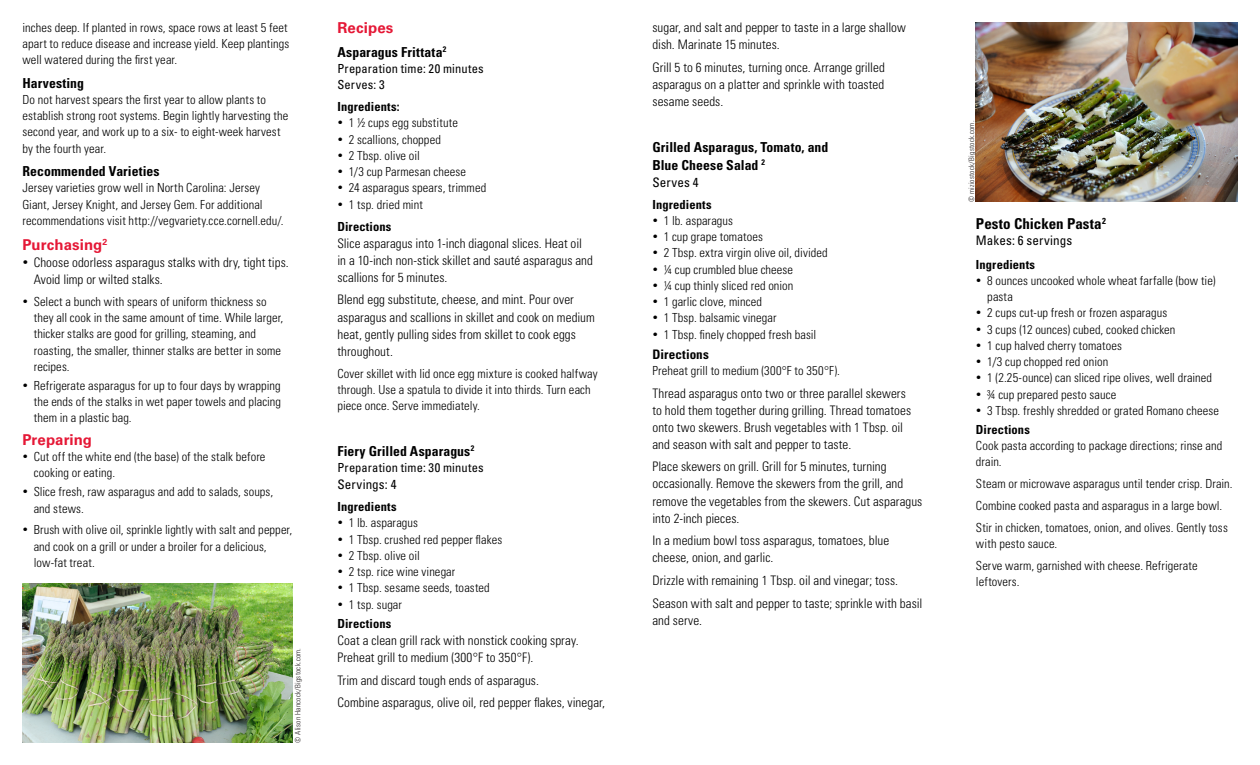
<style>
.page{position:relative;width:1260px;height:765px;background:#fff}
.page>*{position:absolute;margin:0;border:0;box-sizing:border-box;transform-origin:0 0}
.Veggie_Head{font:700 15px "Univers LT Std";letter-spacing:.005em;color:#e51836}
.t1{font:700 condensed 15px "Univers LT Std";color:#000}
.Veggie_Subhead_1{font:700 condensed 13.75px/17.9px "Univers LT Std";letter-spacing:.005em;color:#000}
.Recipe_Subhead{font:700 condensed 13.75px "Univers LT Std";letter-spacing:.015em;color:#000}
.Veggie_Body{font:300 condensed 13.12px/17px "Univers LT Std";letter-spacing:.005em;color:#000}
.Veggie_Subhead_1-2{font:condensed 13.12px "Univers LT Std";letter-spacing:.005em;color:#000}
.Veggie_Body-2{font:700 condensed 13.12px "Univers LT Std";letter-spacing:.005em;color:#000}
.Veggie_Body-3{font:300 condensed 12.5px/16.2px "Univers LT Std";letter-spacing:.005em;color:#000}
.Recipe_Subhead-2{font:700 condensed 12.5px "Univers LT Std";letter-spacing:.01em;color:#000}
.Recipe_Subhead-3{font:condensed 12.5px/16.2px "Univers LT Std";letter-spacing:.01em;color:#000}
.Veggie_Body-4{font:700 condensed 12.5px "Univers LT Std";letter-spacing:.01em;color:#000}
.Veggie_Subhead_1-3{font:condensed 12.5px "Univers LT Std";letter-spacing:.01em;color:#000}
.Photo_Caption{font:300 condensed 7.5px "Univers LT Std";letter-spacing:.025em;color:#231f20}
</style>
<div class="page">
<img style="left:22px;top:583px;width:270px;height:159px">
<img style="left:976px;top:22px;width:262px;height:180px">
<p class="Veggie_Body-3" style="left:22px;top:19px;width:268px">inches deep. If planted in rows, space rows at least 5 feet apart to reduce disease and increase yield. Keep plantings well watered during the first year.</p>
<p class="Veggie_Subhead_1" style="left:22px;top:74px;width:63px">Harvesting</p>
<p class="Veggie_Body-3" style="left:22px;top:91px;width:267px">Do not harvest spears the first year to allow plants to establish strong root systems. Begin lightly harvesting the second year, and work up to a six- to eight-week harvest by the fourth year.</p>
<p class="Veggie_Subhead_1" style="left:22px;top:162px;width:139px">Recommended Varieties</p>
<p class="Veggie_Body-3" style="left:22px;top:180px;width:263px">Jersey varieties grow well in North Carolina: Jersey<br>Giant, Jersey Knight, and Jersey Gem. For additional recommendations visit http://vegvariety.cce.cornell.edu/.</p>
<p class="Veggie_Head" style="left:22px;top:236px;width:86px">Purchasing<sup>2</sup></p>
<p class="Veggie_Body" style="left:34px;top:254px;width:257px;text-indent:-11px">• Choose odorless asparagus stalks with dry, tight tips.<br>Avoid limp or wilted stalks.</p>
<p class="Veggie_Body-3" style="left:34px;top:293px;width:251px;text-indent:-11px">• Select a bunch with spears of uniform thickness so they all cook in the same amount of time. While larger, thicker stalks are good for grilling, steaming, and roasting, the smaller, thinner stalks are better in some recipes.</p>
<p class="Veggie_Body-3" style="left:34px;top:377px;width:249px;text-align:justify;text-indent:-11px">• Refrigerate asparagus for up to four days by wrapping the ends of the stalks in wet paper towels and placing them in a plastic bag.</p>
<p class="Veggie_Head" style="left:22px;top:431px;width:71px">Preparing</p>
<p class="Veggie_Body-3" style="left:34px;top:449px;width:233px;text-indent:-11px">• Cut off the white end (the base) of the stalk before cooking or eating.</p>
<p class="Veggie_Body-3" style="left:34px;top:484px;width:241px;text-indent:-11px">• Slice fresh, raw asparagus and add to salads, soups, and stews.</p>
<p class="Veggie_Body-3" style="left:34px;top:522px;width:260px;text-indent:-11px">• Brush with olive oil, sprinkle lightly with salt and pepper, and cook on a grill or under a broiler for a delicious, low-fat treat.</p>
<p class="Photo_Caption" style="left:293px;top:742px;width:96px;rotate:-90deg">© Alison Hancock/Bigstock.com.</p>
<p class="Veggie_Head" style="left:338px;top:19px;width:57px">Recipes</p>
<p class="Recipe_Subhead" style="left:338px;top:44px;width:110px">Asparagus Frittata<sup>2</sup></p>
<p class="Recipe_Subhead-3" style="left:338px;top:60px;width:148px">Preparation time: 20 minutes<br>Serves: 3</p>
<p class="Recipe_Subhead-2" style="left:338px;top:99px;width:64px">Ingredients:</p>
<p class="Veggie_Body-3" style="left:338px;top:115px;width:122px">• 1 ½ cups egg substitute</p>
<p class="Veggie_Body-3" style="left:338px;top:131px;width:105px">• 2 scallions, chopped</p>
<p class="Veggie_Body-3" style="left:338px;top:147px;width:84px">• 2 Tbsp. olive oil</p>
<p class="Veggie_Body-3" style="left:338px;top:164px;width:130px">• 1/3 cup Parmesan cheese</p>
<p class="Veggie_Body-3" style="left:338px;top:180px;width:150px">• 24 asparagus spears, trimmed</p>
<p class="Veggie_Body-3" style="left:338px;top:196px;width:87px">• 1 tsp. dried mint</p>
<p class="Veggie_Body-4" style="left:338px;top:218px;width:55px">Directions</p>
<p class="Veggie_Body" style="left:338px;top:235px;width:257px">Slice asparagus into 1-inch diagonal slices. Heat oil in a 10-inch non-stick skillet and sauté asparagus and scallions for 5 minutes.</p>
<p class="Veggie_Body" style="left:338px;top:291px;width:259px">Blend egg substitute, cheese, and mint. Pour over asparagus and scallions in skillet and cook on medium heat, gently pulling sides from skillet to cook eggs throughout.</p>
<p class="Veggie_Body-3" style="left:338px;top:365px;width:262px">Cover skillet with lid once egg mixture is cooked halfway through. Use a spatula to divide it into thirds. Turn each piece once. Serve immediately.</p>
<p class="Veggie_Subhead_1" style="left:338px;top:442px;width:138px">Fiery Grilled Asparagus<sup>2</sup></p>
<p class="Veggie_Subhead_1-3" style="left:338px;top:460px;width:148px">Preparation time: 30 minutes</p>
<p class="Veggie_Subhead_1-2" style="left:338px;top:476px;width:61px">Servings: 4</p>
<p class="Veggie_Body-4" style="left:338px;top:499px;width:61px">Ingredients</p>
<p class="Veggie_Body-3" style="left:338px;top:515px;width:82px">• 1 lb. asparagus</p>
<p class="Veggie_Body-3" style="left:338px;top:531px;width:166px">• 1 Tbsp. crushed red pepper flakes</p>
<p class="Veggie_Body-3" style="left:338px;top:547px;width:84px">• 2 Tbsp. olive oil</p>
<p class="Veggie_Body-3" style="left:338px;top:564px;width:119px">• 2 tsp. rice wine vinegar</p>
<p class="Veggie_Body-3" style="left:338px;top:580px;width:154px">• 1 Tbsp. sesame seeds, toasted</p>
<p class="Veggie_Body-3" style="left:338px;top:596px;width:66px">• 1 tsp. sugar</p>
<p class="Veggie_Body-4" style="left:338px;top:616px;width:55px">Directions</p>
<p class="Veggie_Body" style="left:338px;top:632px;width:243px">Coat a clean grill rack with nonstick cooking spray.<br>Preheat grill to medium (300°F to 350°F).</p>
<p class="Veggie_Body" style="left:338px;top:671px;width:203px">Trim and discard tough ends of asparagus.</p>
<p class="Veggie_Body" style="left:338px;top:694px;width:269px">Combine asparagus, olive oil, red pepper flakes, vinegar,</p>
<p class="Veggie_Body" style="left:652px;top:19px;width:255px">sugar, and salt and pepper to taste in a large shallow dish. Marinate 15 minutes.</p>
<p class="Veggie_Body" style="left:652px;top:59px;width:234px;text-align:justify">Grill 5 to 6 minutes, turning once. Arrange grilled asparagus on a platter and sprinkle with toasted sesame seeds.</p>
<p class="Veggie_Subhead_1" style="left:652px;top:138px;width:177px">Grilled Asparagus, Tomato, and<br>Blue Cheese Salad <sup>2</sup></p>
<p class="Veggie_Subhead_1-2" style="left:652px;top:174px;width:48px">Serves 4</p>
<p class="Recipe_Subhead-2" style="left:652px;top:197px;width:61px">Ingredients</p>
<p class="Veggie_Body-3" style="left:652px;top:212px;width:82px">• 1 lb. asparagus</p>
<p class="Veggie_Body-3" style="left:652px;top:229px;width:112px">• 1 cup grape tomatoes</p>
<p class="Veggie_Body-3" style="left:652px;top:245px;width:177px">• 2 Tbsp. extra virgin olive oil, divided</p>
<p class="Veggie_Body-3" style="left:652px;top:261px;width:142px">• ¼ cup crumbled blue cheese</p>
<p class="Veggie_Body-3" style="left:652px;top:277px;width:142px">• ¼ cup thinly sliced red onion</p>
<p class="Veggie_Body-3" style="left:652px;top:294px;width:111px">• 1 garlic clove, minced</p>
<p class="Veggie_Body-3" style="left:652px;top:310px;width:126px">• 1 Tbsp. balsamic vinegar</p>
<p class="Veggie_Body-3" style="left:652px;top:326px;width:165px">• 1 Tbsp. finely chopped fresh basil</p>
<p class="Veggie_Body-2" style="left:652px;top:346px;width:58px">Directions</p>
<p class="Veggie_Body-3" style="left:652px;top:362px;width:189px">Preheat grill to medium (300°F to 350°F).</p>
<p class="Veggie_Body" style="left:652px;top:384px;width:260px">Thread asparagus onto two or three parallel skewers to hold them together during grilling. Thread tomatoes onto two skewers. Brush vegetables with 1 Tbsp. oil and season with salt and pepper to taste.</p>
<p class="Veggie_Body" style="left:652px;top:458px;width:271px">Place skewers on grill. Grill for 5 minutes, turning occasionally. Remove the skewers from the grill, and remove the vegetables from the skewers. Cut asparagus into 2-inch pieces.</p>
<p class="Veggie_Body" style="left:652px;top:532px;width:238px">In a medium bowl toss asparagus, tomatoes, blue cheese, onion, and garlic.</p>
<p class="Veggie_Body" style="left:652px;top:572px;width:247px">Drizzle with remaining 1 Tbsp. oil and vinegar; toss.</p>
<p class="Veggie_Body" style="left:652px;top:595px;width:271px">Season with salt and pepper to taste; sprinkle with basil and serve.</p>
<p class="Photo_Caption" style="left:967px;top:202px;width:82px;rotate:-90deg">© miziostock/Bigstock.com.</p>
<p class="t1" style="left:976px;top:215px;width:131px">Pesto Chicken Pasta<sup>2</sup></p>
<p class="Veggie_Subhead_1-2" style="left:976px;top:232px;width:98px">Makes: 6 servings</p>
<p class="Recipe_Subhead-2" style="left:976px;top:257px;width:61px">Ingredients</p>
<p class="Veggie_Body-3" style="left:987px;top:272px;width:230px;text-indent:-11px">• 8 ounces uncooked whole wheat farfalle (bow tie) pasta</p>
<p class="Veggie_Body-3" style="left:976px;top:305px;width:193px">• 2 cups cut-up fresh or frozen asparagus</p>
<p class="Veggie_Body-3" style="left:976px;top:321px;width:201px">• 3 cups (12 ounces) cubed, cooked chicken</p>
<p class="Veggie_Body-3" style="left:976px;top:337px;width:148px">• 1 cup halved cherry tomatoes</p>
<p class="Veggie_Body-3" style="left:976px;top:354px;width:134px">• 1/3 cup chopped red onion</p>
<p class="Veggie_Body-3" style="left:976px;top:370px;width:238px">• 1 (2.25-ounce) can sliced ripe olives, well drained</p>
<p class="Veggie_Body-3" style="left:976px;top:386px;width:142px">• ¾ cup prepared pesto sauce</p>
<p class="Veggie_Body-3" style="left:976px;top:402px;width:245px">• 3 Tbsp. freshly shredded or grated Romano cheese</p>
<p class="Recipe_Subhead-2" style="left:976px;top:422px;width:55px">Directions</p>
<p class="Veggie_Body-3" style="left:976px;top:438px;width:248px">Cook pasta according to package directions; rinse and drain.</p>
<p class="Veggie_Body-3" style="left:976px;top:476px;width:258px">Steam or microwave asparagus until tender crisp. Drain.</p>
<p class="Veggie_Body-3" style="left:976px;top:498px;width:248px">Combine cooked pasta and asparagus in a large bowl.</p>
<p class="Veggie_Body-3" style="left:976px;top:520px;width:253px">Stir in chicken, tomatoes, onion, and olives. Gently toss with pesto sauce.</p>
<p class="Veggie_Body-3" style="left:976px;top:558px;width:223px">Serve warm, garnished with cheese. Refrigerate leftovers.</p>
</div>
